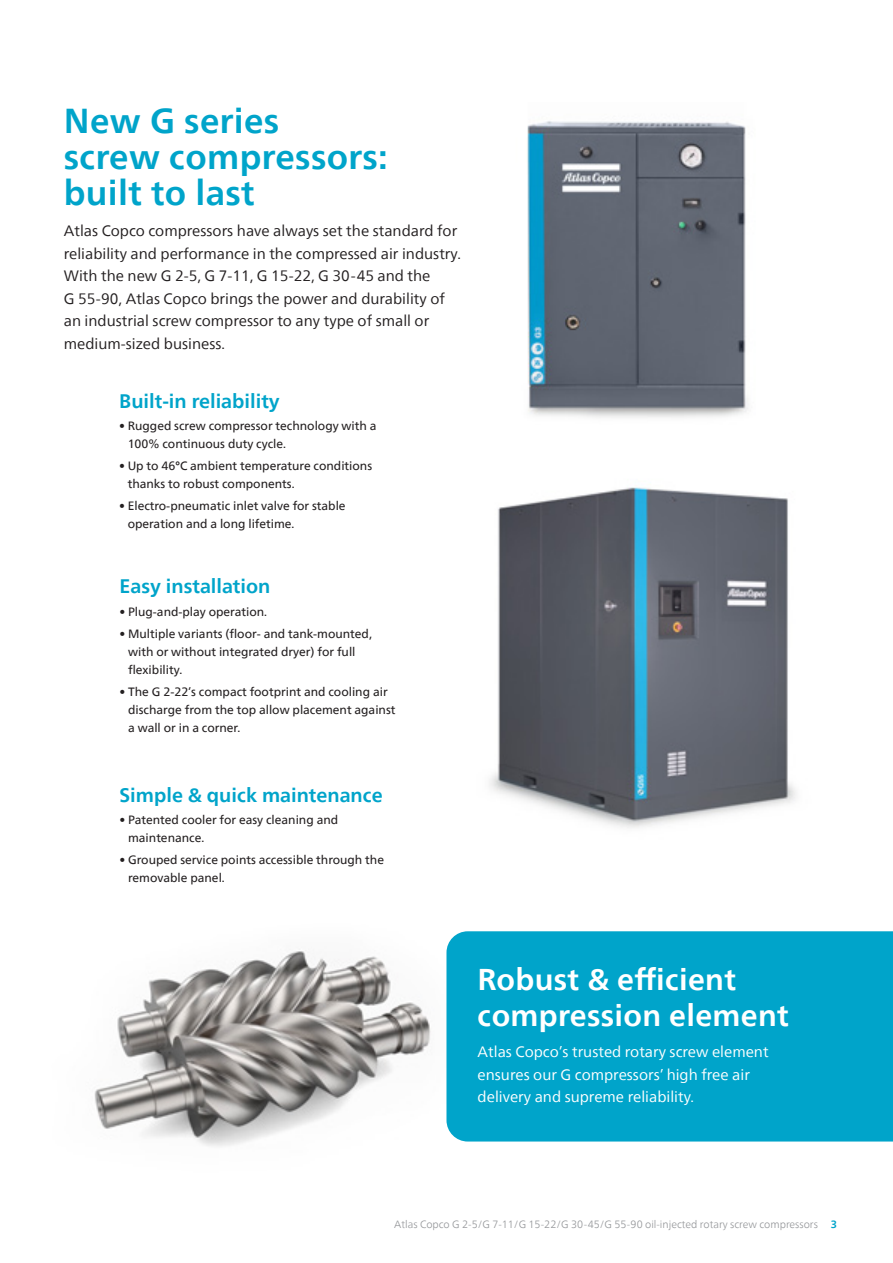
<style>
.page{position:relative;width:893px;height:1263px;background:#fff}
.page>*{position:absolute;margin:0;border:0;box-sizing:border-box;transform-origin:0 0}
.t1{font:700 34.5px/36px "Neue Frutiger World";letter-spacing:.01em;color:#00a4ca}
.t2{font:700 30px/36px "Neue Frutiger World";letter-spacing:.01em;color:#fff}
.t3{font:700 19.5px "Neue Frutiger World";color:#00a4ca}
.t4{font:15px/22.5px "Neue Frutiger World";color:#231f20}
.t5{font:15px/22.5px "Neue Frutiger World";color:#fff}
.t6{font:12px/18px "Neue Frutiger World";color:#231f20}
.t7{font:300 10.5px "Neue Frutiger World";color:#939598}
.s1{font-weight:700;color:#00a4ca}
</style>
<div class="page">
<img style="left:489px;top:487px;width:307px;height:341px">
<img style="left:527px;top:121px;width:222px;height:297px">
<img style="left:94px;top:949px;width:337px;height:198px">
<div style="left:446px;top:931px;width:447px;height:210px;background:#00a4ca"></div>
<h1 class="t1" style="left:64px;top:102px;width:326px">New G series<br>screw compressors: built to last</h1>
<p class="t4" style="left:64px;top:220px;width:399px">Atlas Copco compressors have always set the standard for reliability and performance in the compressed air industry.<br>With the new G 2-5, G 7-11, G 15-22, G 30-45 and the<br>G 55-90, Atlas Copco brings the power and durability of an industrial screw compressor to any type of small or medium-sized business.</p>
<h3 class="t3" style="left:119px;top:384px;width:162px">Built-in reliability</h3>
<p class="t6" style="left:128px;top:417px;width:250px;text-indent:-9px">• Rugged screw compressor technology with a<br>100% continuous duty cycle.</p>
<p class="t6" style="left:128px;top:457px;width:246px;text-indent:-9px">• Up to 46°C ambient temperature conditions thanks to robust components.</p>
<p class="t6" style="left:128px;top:497px;width:219px;text-indent:-9px">• Electro-pneumatic inlet valve for stable operation and a long lifetime.</p>
<h3 class="t3" style="left:120px;top:569px;width:152px">Easy installation</h3>
<p class="t6" style="left:120px;top:603px;width:149px">• Plug-and-play operation.</p>
<p class="t6" style="left:128px;top:625px;width:245px;text-indent:-9px">• Multiple variants (floor- and tank-mounted, with or without integrated dryer) for full flexibility.</p>
<p class="t6" style="left:128px;top:683px;width:269px;text-indent:-9px">• The G 2-22’s compact footprint and cooling air discharge from the top allow placement against a wall or in a corner.</p>
<h3 class="t3" style="left:120px;top:778px;width:265px">Simple &amp; quick maintenance</h3>
<p class="t6" style="left:128px;top:811px;width:212px;text-indent:-9px">• Patented cooler for easy cleaning and maintenance.</p>
<p class="t6" style="left:128px;top:851px;width:257px;text-indent:-9px">• Grouped service points accessible through the removable panel.</p>
<h2 class="t2" style="left:478px;top:961px;width:313px">Robust &amp; efficient compression element</h2>
<p class="t5" style="left:478px;top:1041px;width:293px">Atlas Copco’s trusted rotary screw element ensures our G compressors’ high free air delivery and supreme reliability.</p>
<p class="t7" style="left:394px;top:1216px;width:444px">Atlas Copco G 2-5/G 7-11/G 15-22/G 30-45/G 55-90 oil-injected rotary screw compressors <span class="s1">3</span></p>
</div>
